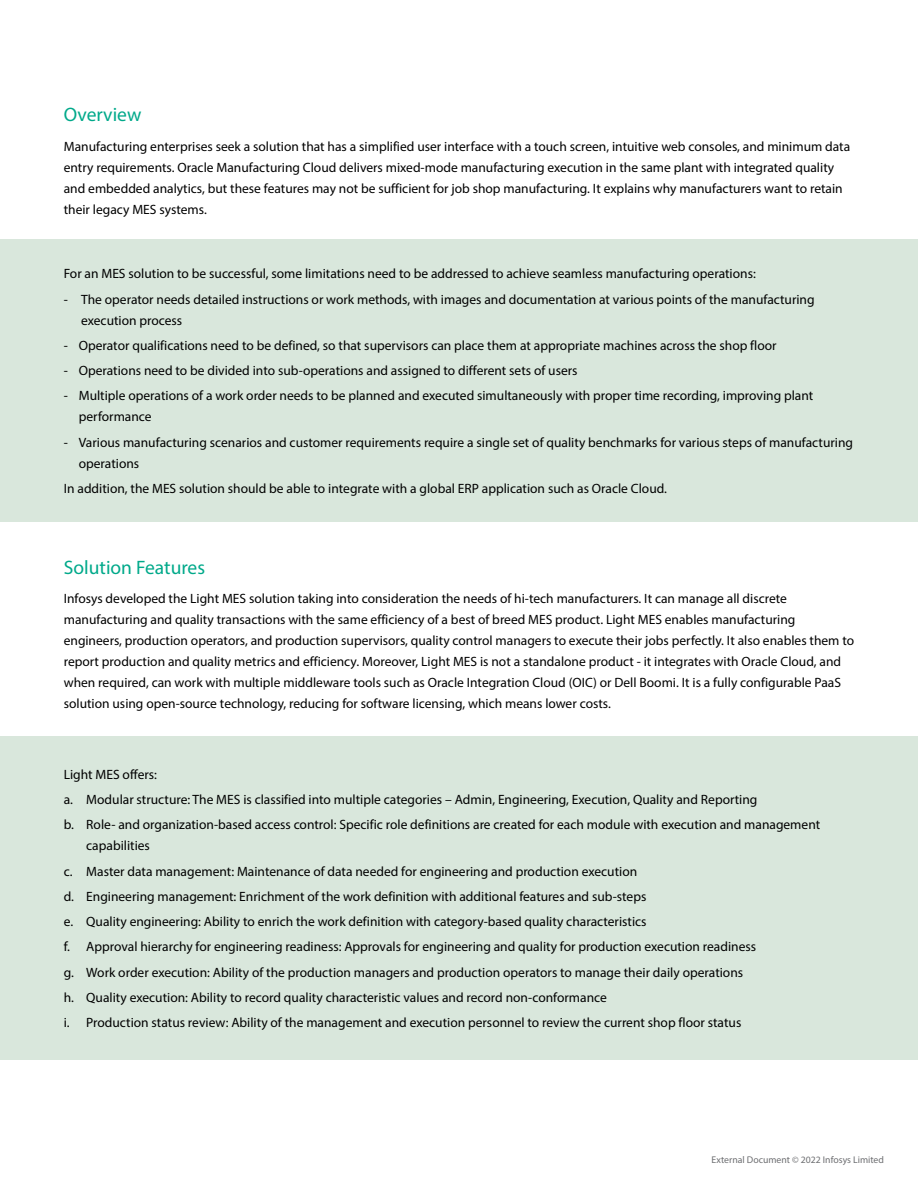
<style>
.page{position:relative;width:918px;height:1188px;background:#fff}
.page>*{position:absolute;margin:0;border:0;box-sizing:border-box;transform-origin:0 0}
.t1{font:19.5px "Myriad Pro";color:#00a98a}
.t2{font:13.5px/21px "Myriad Pro";color:#000}
.t3{font:9.75px "Myriad Pro";color:#6d6e71}
</style>
<div class="page">
<div style="left:0;top:239px;width:918px;height:283px;background:#d9e7dc"></div>
<div style="left:0;top:736px;width:918px;height:324px;background:#d9e7dc"></div>
<h1 class="t1" style="left:64px;top:103px;width:79px">Overview</h1>
<p class="t2" style="left:64px;top:136px;width:788px">Manufacturing enterprises seek a solution that has a simplified user interface with a touch screen, intuitive web consoles, and minimum data entry requirements. Oracle Manufacturing Cloud delivers mixed-mode manufacturing execution in the same plant with integrated quality and embedded analytics, but these features may not be sufficient for job shop manufacturing. It explains why manufacturers want to retain their legacy MES systems.</p>
<p class="t2" style="left:64px;top:263px;width:694px">For an MES solution to be successful, some limitations need to be addressed to achieve seamless manufacturing operations:</p>
<p class="t2" style="left:81px;top:288px;width:735px;text-indent:-17px">- The operator needs detailed instructions or work methods, with images and documentation at various points of the manufacturing execution process</p>
<p class="t2" style="left:64px;top:335px;width:714px">- Operator qualifications need to be defined, so that supervisors can place them at appropriate machines across the shop floor</p>
<p class="t2" style="left:64px;top:360px;width:515px">- Operations need to be divided into sub-operations and assigned to different sets of users</p>
<p class="t2" style="left:79px;top:385px;width:736px;text-indent:-15px">- Multiple operations of a work order needs to be planned and executed simultaneously with proper time recording, improving plant performance</p>
<p class="t2" style="left:79px;top:431px;width:776px;text-indent:-15px">- Various manufacturing scenarios and customer requirements require a single set of quality benchmarks for various steps of manufacturing operations</p>
<p class="t2" style="left:64px;top:478px;width:605px">In addition, the MES solution should be able to integrate with a global ERP application such as Oracle Cloud.</p>
<h1 class="t1" style="left:64px;top:555px;width:143px">Solution Features</h1>
<p class="t2" style="left:64px;top:588px;width:792px">Infosys developed the Light MES solution taking into consideration the needs of hi-tech manufacturers. It can manage all discrete manufacturing and quality transactions with the same efficiency of a best of breed MES product. Light MES enables manufacturing engineers, production operators, and production supervisors, quality control managers to execute their jobs perfectly. It also enables them to report production and quality metrics and efficiency. Moreover, Light MES is not a standalone product - it integrates with Oracle Cloud, and when required, can work with multiple middleware tools such as Oracle Integration Cloud (OIC) or Dell Boomi. It is a fully configurable PaaS solution using open-source technology, reducing for software licensing, which means lower costs.</p>
<p class="t2" style="left:64px;top:761px;width:758px;line-height:25.2px">Light MES offers:<br>a. Modular structure: The MES is classified into multiple categories – Admin, Engineering, Execution, Quality and Reporting<br>b. Role- and organization-based access control: Specific role definitions are created for each module with execution and management</p>
<p class="t2" style="left:64px;top:833px;width:694px;line-height:25.2px;text-indent:23px">capabilities<br>c. Master data management: Maintenance of data needed for engineering and production execution<br>d. Engineering management: Enrichment of the work definition with additional features and sub-steps<br>e. Quality engineering: Ability to enrich the work definition with category-based quality characteristics<br>f. Approval hierarchy for engineering readiness: Approvals for engineering and quality for production execution readiness g. Work order execution: Ability of the production managers and production operators to manage their daily operations h. Quality execution: Ability to record quality characteristic values and record non-conformance<br>i. Production status review: Ability of the management and execution personnel to review the current shop floor status</p>
<p class="t3" style="left:712px;top:1154px;width:174px">External Document © 2022 Infosys Limited</p>
</div>
